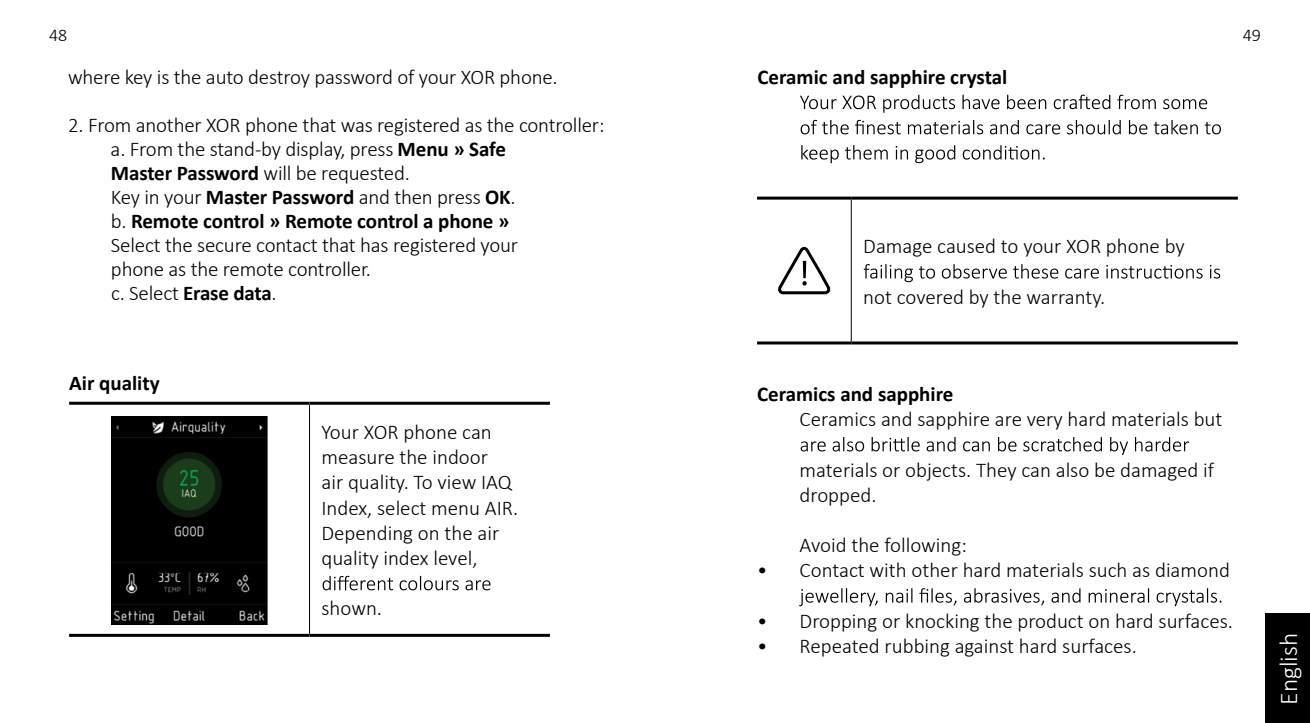
<style>
.page{position:relative;width:1310px;height:723px;background:#fff}
.page>*{position:absolute;margin:0;border:0;box-sizing:border-box;transform-origin:0 0}
.t1{font:300 25.5px "Calibri";color:#fff}
.t2{font:300 21px/24px "Calibri";letter-spacing:-.005em;color:#000}
.t3{font:700 21px "Calibri";color:#000}
.t4{font:300 18px "Calibri";color:#000}
.s1{font-weight:700}
</style>
<div class="page">
<hr style="left:69px;top:402px;width:240px;height:3px;background:#000">
<hr style="left:309px;top:402px;width:241px;height:3px;background:#000">
<hr style="left:69px;top:634px;width:240px;height:3px;background:#000">
<hr style="left:309px;top:634px;width:241px;height:3px;background:#000">
<hr style="left:309px;top:405px;width:1px;height:229px;background:#000">
<img style="left:111px;top:417px;width:156px;height:208px">
<svg style="left:323px;top:576px;width:167px;height:14px"></svg>
<svg style="left:800px;top:95px;width:407px;height:18px"></svg>
<svg style="left:800px;top:120px;width:421px;height:14px"></svg>
<svg style="left:801px;top:145px;width:243px;height:18px"></svg>
<hr style="left:757px;top:197px;width:94px;height:3px;background:#000">
<hr style="left:851px;top:197px;width:387px;height:3px;background:#000">
<hr style="left:757px;top:341px;width:94px;height:3px;background:#000">
<hr style="left:851px;top:341px;width:387px;height:3px;background:#000">
<hr style="left:851px;top:200px;width:1px;height:141px;background:#000">
<svg style="left:778px;top:246px;width:51px;height:49px"></svg>
<hr style="left:803px;top:261px;width:3px;height:17px;background:#000101">
<svg style="left:863px;top:264px;width:357px;height:18px"></svg>
<svg style="left:800px;top:437px;width:389px;height:18px"></svg>
<svg style="left:799px;top:588px;width:422px;height:18px"></svg>
<div style="left:1265px;top:613px;width:45px;height:110px;background:#000"></div>
<p class="t4" style="left:49px;top:23px;width:20px">48</p>
<p class="t4" style="left:1242px;top:23px;width:20px">49</p>
<p class="t2" style="left:68px;top:65px;width:491px">where key is the auto destroy password of your XOR phone.</p>
<p class="t2" style="left:111px;top:113px;width:495px;text-indent:-43px">2. From another XOR phone that was registered as the controller: a. From the stand-by display, press <span class="s1">Menu » Safe<br>Master Password</span> will be requested.<br>Key in your <span class="s1">Master Password</span> and then press <span class="s1">OK</span>.<br>b. <span class="s1">Remote control » Remote control a phone »<br></span>Select the secure contact that has registered your<br>phone as the remote controller.<br>c. Select <span class="s1">Erase data</span>.</p>
<p class="t3" style="left:69px;top:368px;width:92px">Air quality</p>
<p class="t2" style="left:321px;top:419px;width:198px;line-height:25.2px">Your XOR phone can measure the indoor<br>air quality. To view IAQ<br>Index, select menu AIR.<br>Depending on the air quality index level,</p>
<p class="t2" style="left:321px;top:596px;width:62px">shown.</p>
<p class="t3" style="left:757px;top:62px;width:251px">Ceramic and sapphire crystal</p>
<p class="t2" style="left:863px;top:234px;width:323px">Damage caused to your XOR phone by</p>
<p class="t2" style="left:863px;top:284px;width:244px">not covered by the warranty.</p>
<p class="t3" style="left:757px;top:379px;width:198px">Ceramics and sapphire</p>
<p class="t2" style="left:799px;top:407px;width:424px">Ceramics and sapphire are very hard materials but</p>
<p class="t2" style="left:799px;top:457px;width:416px;line-height:25.2px">materials or objects. They can also be damaged if dropped.</p>
<p class="t2" style="left:799px;top:533px;width:169px">Avoid the following:</p>
<p class="t2" style="left:757px;top:558px;width:474px">• Contact with other hard materials such as diamond</p>
<p class="t2" style="left:757px;top:608px;width:477px">• Dropping or knocking the product on hard surfaces.</p>
<p class="t2" style="left:757px;top:634px;width:381px">• Repeated rubbing against hard surfaces.</p>
<p class="t1" style="left:1273px;top:705px;width:74px;rotate:-90deg">English</p>
</div>
